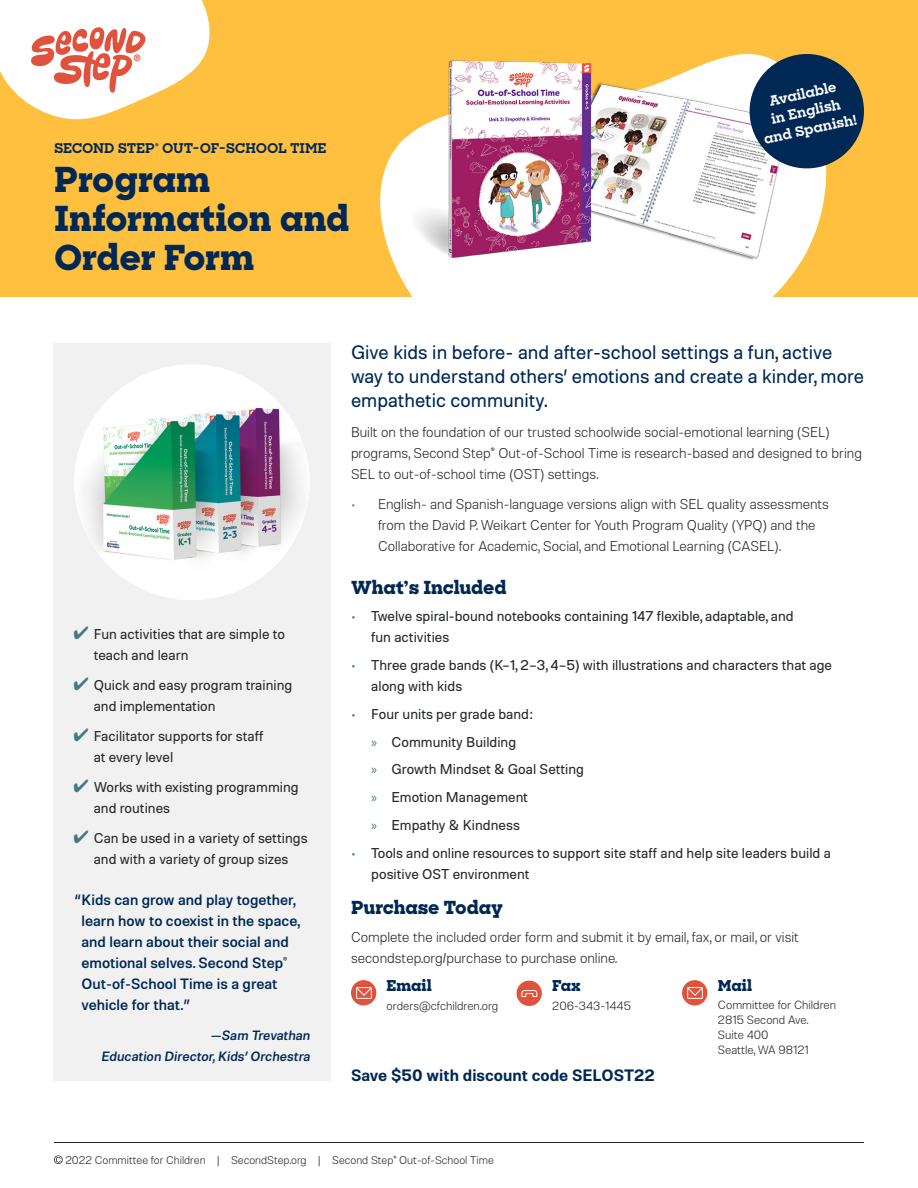
<style>
.page{position:relative;width:918px;height:1188px;background:#fff}
.page>*{position:absolute;margin:0;border:0;box-sizing:border-box;transform-origin:0 0}
.t1{font:800 34.5px/39px "Sharp Slab";letter-spacing:-.005em;color:#002855}
.t2{font:19.5px/24px "Molde";color:#002855}
.t3{font:800 18px "Sharp Slab";letter-spacing:-.01em;color:#002855}
.t4{font:600 16.5px "Molde";color:#002855}
.t5{font:500 15px/21px "Molde";color:#002855}
.t6{font:800 15px "Sharp Slab";color:#002855}
.t7{font:14.25px/21px "Molde";color:#25282a}
.t8{font:300 14.25px/21px "Molde";color:#25282a}
.t9{font:italic 500 13.5px/21px "Molde";color:#002855;text-align:right}
.t10{font:700 13.5px/18px "Sharp Slab";color:#fff;text-align:center}
.t11{font:700 13.5px "Sharp Slab";letter-spacing:-.015em;color:#002855}
.t12{font:300 12px/15px "Molde";color:#25282a}
.t13{font:300 11.25px "Molde";color:#25282a}
.s1{color:#487a7b}
.s2{font-family:"Myriad Pro";color:#487a7b}
</style>
<div class="page">
<hr style="left:54px;top:1142px;width:810px;height:1px;background:#25282a">
<svg style="left:54px;top:1155px;width:9px;height:9px"></svg>
<div style="left:0;top:0;width:918px;height:297px;background:#ffbf3f"></div>
<svg style="left:380px;top:132px;width:447px;height:165px;fill:#fff"></svg>
<img style="left:412px;top:54px;width:382px;height:217px">
<svg style="left:744px;top:54px;width:120px;height:120px;background:#475c6d"></svg>
<div style="left:53px;top:344px;width:278px;height:737px;background:#f1f1f1"></div>
<svg style="left:0;top:0;width:210px;height:120px"></svg>
<img style="left:74px;top:365px;width:236px;height:235px;border-radius:118px">
<div style="left:351px;top:980px;width:25px;height:25px;background:#e1523d;border-radius:50%"></div>
<svg style="left:356px;top:987px;width:16px;height:12px"></svg>
<div style="left:517px;top:981px;width:25px;height:25px;background:#e1523d;border-radius:50%"></div>
<svg style="left:521px;top:990px;width:16px;height:7px"></svg>
<div style="left:682px;top:980px;width:25px;height:25px;background:#e1523d;border-radius:50%"></div>
<svg style="left:687px;top:987px;width:16px;height:12px"></svg>
<p class="t11" style="left:54px;top:138px;width:274px">SECOND STEP® OUT-OF-SCHOOL TIME</p>
<h1 class="t1" style="left:54px;top:159px;width:297px">Program<br>Information and<br>Order Form</h1>
<p class="t10" style="left:755px;top:94px;width:96px;rotate:-12deg">Available<br>in English and Spanish!</p>
<p class="t7" style="left:94px;top:623px;width:193px;text-indent:-20px"><span class="s1">✔</span> Fun activities that are simple to teach and learn</p>
<p class="t7" style="left:94px;top:674px;width:200px;text-indent:-20px"><span class="s1">✔</span> Quick and easy program training and implementation</p>
<p class="t7" style="left:94px;top:725px;width:171px;text-indent:-20px"><span class="s1">✔</span> Facilitator supports for staff at every level</p>
<p class="t7" style="left:94px;top:776px;width:206px;text-indent:-20px"><span class="s1">✔</span> Works with existing programming and routines</p>
<p class="t7" style="left:73px;top:827px;width:236px;text-align:center"><span class="s1">✔</span> Can be used in a variety of settings and with a variety of group sizes</p>
<p class="t5" style="left:81px;top:889px;width:220px;text-indent:-7px">“Kids can grow and play together, learn how to coexist in the space, and learn about their social and emotional selves. Second Step®<br>Out-of-School Time is a great vehicle for that.”</p>
<p class="t9" style="left:101px;top:1024px;width:211px">—Sam Trevathan<br>Education Director, Kids’ Orchestra</p>
<h2 class="t2" style="left:351px;top:339px;width:515px">Give kids in before- and after-school settings a fun, active way to understand others’ emotions and create a kinder, more empathetic community.</h2>
<p class="t8" style="left:351px;top:421px;width:513px">Built on the foundation of our trusted schoolwide social-emotional learning (SEL) programs, Second Step® Out-of-School Time is research-based and designed to bring<br>SEL to out-of-school time (OST) settings.</p>
<p class="t8" style="left:378px;top:493px;width:453px;text-indent:-27px"><span class="s1">•</span> English- and Spanish-language versions align with SEL quality assessments from the David P. Weikart Center for Youth Program Quality (YPQ) and the<br>Collaborative for Academic, Social, and Emotional Learning (CASEL).</p>
<p class="t3" style="left:351px;top:574px;width:157px">What’s Included</p>
<p class="t7" style="left:371px;top:605px;width:424px;text-indent:-20px"><span class="s1">•</span> Twelve spiral-bound notebooks containing 147 flexible, adaptable, and fun activities</p>
<p class="t7" style="left:371px;top:654px;width:462px;text-indent:-20px"><span class="s1">•</span> Three grade bands (K–1, 2–3, 4–5) with illustrations and characters that age along with kids</p>
<p class="t7" style="left:371px;top:699px;width:214px;line-height:27.8px;text-indent:-20px"><span class="s1">•</span> Four units per grade band:<br><span class="s2">»</span> Community Building<br><span class="s2">»</span> Growth Mindset &amp; Goal Setting <span class="s2">»</span> Emotion Management<br><span class="s2">»</span> Empathy &amp; Kindness</p>
<p class="t7" style="left:371px;top:842px;width:461px;text-indent:-20px"><span class="s1">•</span> Tools and online resources to support site staff and help site leaders build a positive OST environment</p>
<p class="t3" style="left:351px;top:895px;width:154px">Purchase Today</p>
<p class="t8" style="left:351px;top:926px;width:449px">Complete the included order form and submit it by email, fax, or mail, or visit secondstep.org/purchase to purchase online.</p>
<p class="t6" style="left:387px;top:975px;width:47px">Email</p>
<p class="t12" style="left:387px;top:998px;width:113px">orders@cfchildren.org</p>
<p class="t6" style="left:552px;top:975px;width:30px">Fax</p>
<p class="t12" style="left:552px;top:998px;width:80px">206-343-1445</p>
<p class="t4" style="left:351px;top:1064px;width:305px">Save $50 with discount code SELOST22</p>
<p class="t6" style="left:718px;top:975px;width:36px">Mail</p>
<p class="t12" style="left:718px;top:996px;width:120px">Committee for Children<br>2815 Second Ave.<br>Suite 400<br>Seattle, WA 98121</p>
<p class="t13" style="left:65px;top:1152px;width:430px">2022 Committee for Children | SecondStep.org | Second Step® Out-of-School Time</p>
</div>
